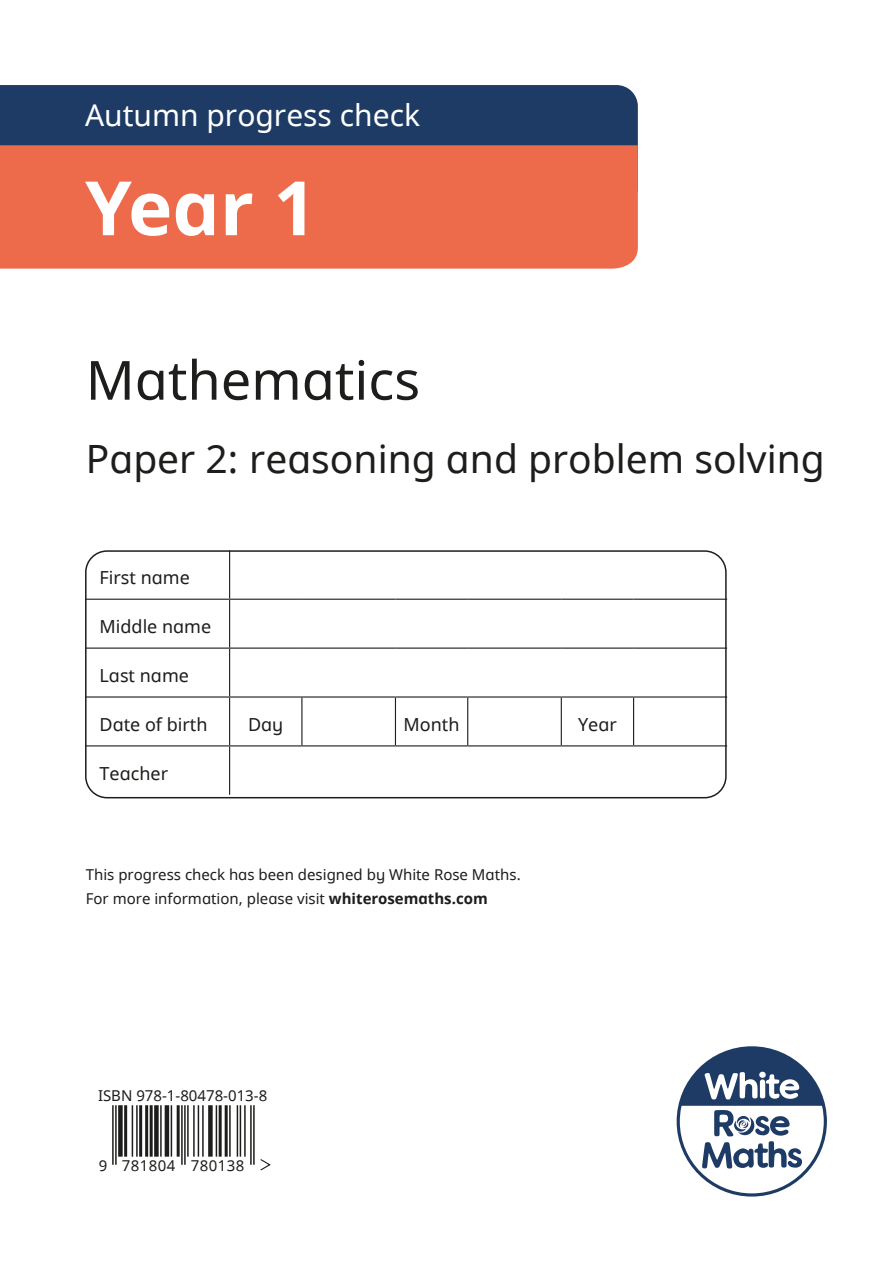
<style>
.page{position:relative;width:893px;height:1263px;background:#fff}
.page>*{position:absolute;margin:0;border:0;box-sizing:border-box;transform-origin:0 0}
.t1{font:75px "White Rose Noto bold";color:#fff}
.t2{font:54px "White Rose Noto regular";color:#1d1d1b}
.t3{font:39px "White Rose Noto regular";color:#1d1d1b}
.t4{font:30px "White Rose Noto regular";color:#fff}
.t5{font:18px "White Rose Noto regular";color:#1d1d1b}
.t6{font:15px/24px "White Rose Noto regular";color:#1d1d1b}
.t7{font:15px "White Rose Noto regular";letter-spacing:.025em;color:#1d1d1b}
.s1{font-family:"White Rose Noto bold"}
</style>
<div class="page">
<div style="left:0;top:85px;width:638px;height:60px;background:#1d3b64"></div>
<hr style="left:229px;top:550px;width:1px;height:49px;background:#1d1d1b">
<hr style="left:85px;top:599px;width:145px;height:1px;background:#1d1d1b">
<hr style="left:230px;top:599px;width:72px;height:1px;background:#1d1d1b">
<hr style="left:229px;top:600px;width:1px;height:47px;background:#1d1d1b">
<hr style="left:302px;top:599px;width:93px;height:1px;background:#1d1d1b">
<hr style="left:395px;top:599px;width:73px;height:1px;background:#1d1d1b">
<hr style="left:468px;top:599px;width:93px;height:1px;background:#1d1d1b">
<hr style="left:561px;top:599px;width:73px;height:1px;background:#1d1d1b">
<hr style="left:634px;top:599px;width:93px;height:1px;background:#1d1d1b">
<hr style="left:85px;top:647px;width:145px;height:2px;background:#1d1d1b">
<hr style="left:230px;top:647px;width:72px;height:2px;background:#1d1d1b">
<hr style="left:229px;top:649px;width:1px;height:47px;background:#1d1d1b">
<hr style="left:302px;top:647px;width:93px;height:2px;background:#1d1d1b">
<hr style="left:395px;top:647px;width:73px;height:2px;background:#1d1d1b">
<hr style="left:468px;top:647px;width:93px;height:2px;background:#1d1d1b">
<hr style="left:561px;top:647px;width:73px;height:2px;background:#1d1d1b">
<hr style="left:634px;top:647px;width:93px;height:2px;background:#1d1d1b">
<hr style="left:85px;top:696px;width:145px;height:1px;background:#1d1d1b">
<hr style="left:230px;top:696px;width:72px;height:1px;background:#1d1d1b">
<hr style="left:229px;top:697px;width:1px;height:48px;background:#1d1d1b">
<hr style="left:302px;top:696px;width:93px;height:1px;background:#1d1d1b">
<hr style="left:301px;top:697px;width:1px;height:48px;background:#1d1d1b">
<hr style="left:395px;top:696px;width:73px;height:1px;background:#1d1d1b">
<hr style="left:395px;top:697px;width:1px;height:48px;background:#1d1d1b">
<hr style="left:468px;top:696px;width:93px;height:1px;background:#1d1d1b">
<hr style="left:467px;top:697px;width:1px;height:48px;background:#1d1d1b">
<hr style="left:561px;top:696px;width:73px;height:1px;background:#1d1d1b">
<hr style="left:561px;top:697px;width:1px;height:48px;background:#1d1d1b">
<hr style="left:634px;top:696px;width:93px;height:1px;background:#1d1d1b">
<hr style="left:633px;top:697px;width:1px;height:48px;background:#1d1d1b">
<hr style="left:85px;top:745px;width:145px;height:1px;background:#1d1d1b">
<hr style="left:230px;top:745px;width:72px;height:1px;background:#1d1d1b">
<hr style="left:229px;top:746px;width:1px;height:49px;background:#1d1d1b">
<hr style="left:302px;top:745px;width:93px;height:1px;background:#1d1d1b">
<hr style="left:395px;top:745px;width:73px;height:1px;background:#1d1d1b">
<hr style="left:468px;top:745px;width:93px;height:1px;background:#1d1d1b">
<hr style="left:561px;top:745px;width:73px;height:1px;background:#1d1d1b">
<hr style="left:634px;top:745px;width:93px;height:1px;background:#1d1d1b">
<div style="left:85px;top:550px;width:642px;height:248px;border:2px solid #1d1d1b;border-radius:21px"></div>
<div style="left:0;top:145px;width:638px;height:124px;background:#ed6a4b"></div>
<svg style="left:677px;top:1046px;width:150px;height:150px"></svg>
<hr style="left:115px;top:1105px;width:2px;height:60px;background:#1d1d1b">
<hr style="left:112px;top:1105px;width:2px;height:60px;background:#1d1d1b">
<div style="left:118px;top:1105px;width:5px;height:52px;background:#1d1d1b"></div>
<hr style="left:124px;top:1105px;width:3px;height:52px;background:#1d1d1b">
<hr style="left:136px;top:1105px;width:2px;height:52px;background:#1d1d1b">
<hr style="left:132px;top:1105px;width:1px;height:52px;background:#1d1d1b">
<hr style="left:150px;top:1105px;width:3px;height:52px;background:#1d1d1b">
<hr style="left:145px;top:1105px;width:3px;height:52px;background:#1d1d1b">
<hr style="left:139px;top:1105px;width:3px;height:52px;background:#1d1d1b">
<div style="left:154px;top:1105px;width:5px;height:52px;background:#1d1d1b"></div>
<hr style="left:160px;top:1105px;width:2px;height:52px;background:#1d1d1b">
<hr style="left:165px;top:1105px;width:4px;height:52px;background:#1d1d1b">
<hr style="left:171px;top:1105px;width:1px;height:52px;background:#1d1d1b">
<hr style="left:177px;top:1105px;width:3px;height:52px;background:#1d1d1b">
<hr style="left:202px;top:1105px;width:2px;height:52px;background:#1d1d1b">
<hr style="left:198px;top:1105px;width:1px;height:52px;background:#1d1d1b">
<hr style="left:193px;top:1105px;width:2px;height:52px;background:#1d1d1b">
<hr style="left:187px;top:1105px;width:2px;height:52px;background:#1d1d1b">
<hr style="left:184px;top:1105px;width:2px;height:60px;background:#1d1d1b">
<hr style="left:181px;top:1105px;width:2px;height:60px;background:#1d1d1b">
<div style="left:208px;top:1105px;width:5px;height:52px;background:#1d1d1b"></div>
<hr style="left:216px;top:1105px;width:1px;height:52px;background:#1d1d1b">
<hr style="left:225px;top:1105px;width:3px;height:52px;background:#1d1d1b">
<hr style="left:219px;top:1105px;width:3px;height:52px;background:#1d1d1b">
<hr style="left:253px;top:1105px;width:2px;height:60px;background:#1d1d1b">
<hr style="left:250px;top:1105px;width:2px;height:60px;background:#1d1d1b">
<hr style="left:244px;top:1105px;width:2px;height:52px;background:#1d1d1b">
<hr style="left:240px;top:1105px;width:1px;height:52px;background:#1d1d1b">
<hr style="left:237px;top:1105px;width:1px;height:52px;background:#1d1d1b">
<hr style="left:229px;top:1105px;width:2px;height:52px;background:#1d1d1b">
<svg style="left:260px;top:1159px;width:11px;height:12px"></svg>
<h3 class="t4" style="left:85px;top:94px;width:337px">Autumn progress check</h3>
<h1 class="t1" style="left:85px;top:155px;width:233px">Year 1</h1>
<h2 class="t2" style="left:86px;top:342px;width:336px">Mathematics</h2>
<h3 class="t3" style="left:86px;top:432px;width:740px">Paper 2: reasoning and problem solving</h3>
<p class="t5" style="left:100px;top:565px;width:92px">First name</p>
<p class="t5" style="left:100px;top:614px;width:113px">Middle name</p>
<p class="t5" style="left:100px;top:663px;width:91px">Last name</p>
<p class="t5" style="left:100px;top:712px;width:110px">Date of birth</p>
<p class="t5" style="left:248px;top:712px;width:37px">Day</p>
<p class="t5" style="left:404px;top:712px;width:57px">Month</p>
<p class="t5" style="left:578px;top:712px;width:40px">Year</p>
<p class="t5" style="left:100px;top:761px;width:70px">Teacher</p>
<p class="t6" style="left:86px;top:862px;width:436px">This progress check has been designed by White Rose Maths.<br>For more information, please visit <span class="s1">whiterosemaths.com</span></p>
<p class="t6" style="left:98px;top:1083px;width:171px">ISBN 978-1-80478-013-8</p>
<p class="t7" style="left:99px;top:1155px;width:147px">9 781804 780138</p>
</div>
